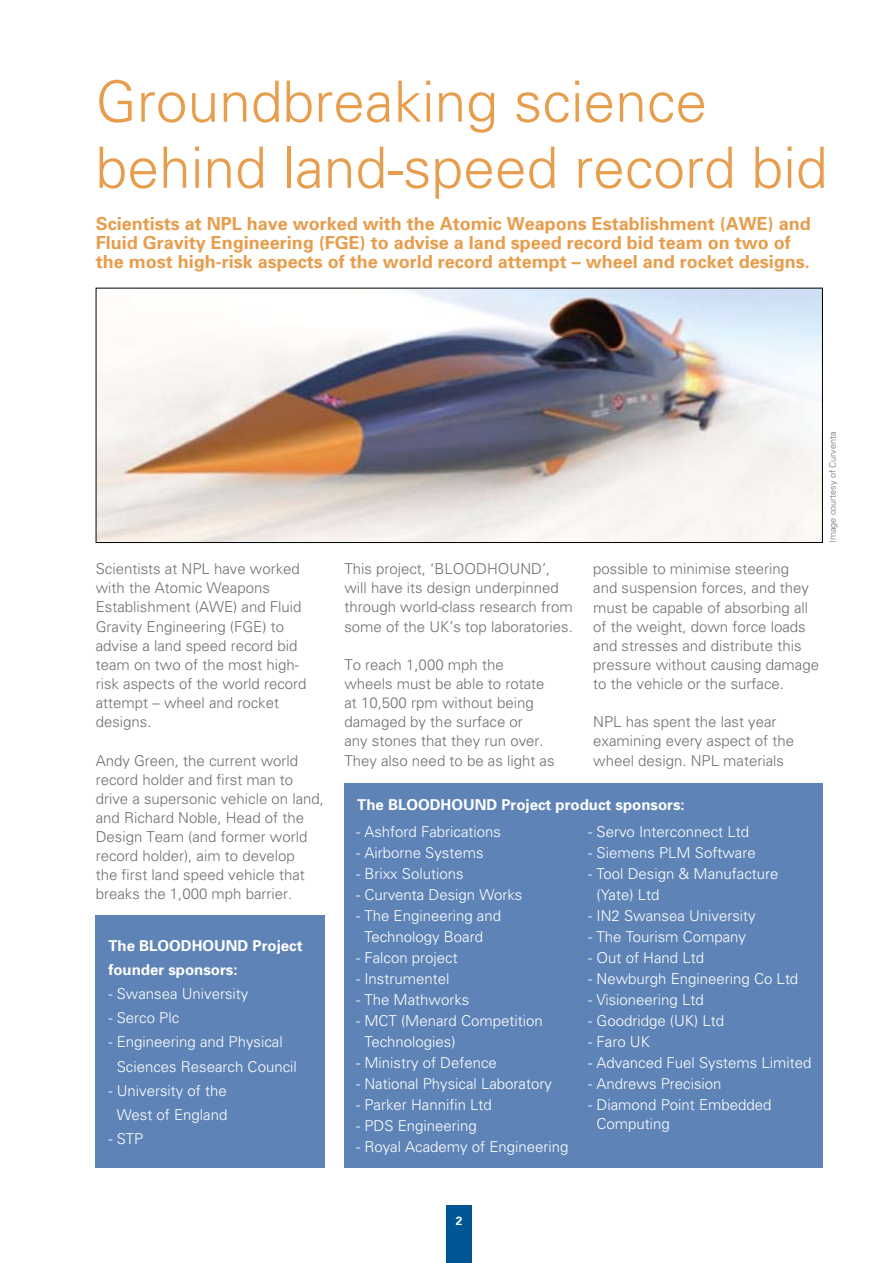
<style>
.page{position:relative;width:893px;height:1263px;background:#fff}
.page>*{position:absolute;margin:0;border:0;box-sizing:border-box;transform-origin:0 0}
.t1{font:300 57px/66px "Univers";color:#e79d4c}
.t2{font:700 18px/19.2px "Univers";color:#e79d4c}
.t3{font:300 15px/19.2px "Univers";color:#6d6f71}
.t4{font:300 15px/21px "Univers";color:#fff}
.t5{font:700 15px/24px "Univers";color:#fff}
.t6{font:700 12px "Univers";color:#fff}
.t7{font:300 9px "Univers";color:#6d6f71}
</style>
<div class="page">
<div style="left:344px;top:783px;width:479px;height:385px;background:#5e84b7"></div>
<img style="left:98px;top:290px;width:723px;height:251px">
<div style="left:96px;top:288px;width:727px;height:255px;border:1px solid #000"></div>
<div style="left:96px;top:915px;width:229px;height:253px;background:#5e84b7"></div>
<div style="left:446px;top:1205px;width:26px;height:58px;background:#005596"></div>
<h1 class="t1" style="left:96px;top:69px;width:733px">Groundbreaking science behind land-speed record bid</h1>
<p class="t2" style="left:96px;top:214px;width:717px">Scientists at NPL have worked with the Atomic Weapons Establishment (AWE) and<br>Fluid Gravity Engineering (FGE) to advise a land speed record bid team on two of the most high-risk aspects of the world record attempt – wheel and rocket designs.</p>
<p class="t3" style="left:96px;top:559px;width:212px">Scientists at NPL have worked with the Atomic Weapons<br>Establishment (AWE) and Fluid<br>Gravity Engineering (FGE) to advise a land speed record bid team on two of the most high&shy;risk aspects of the world record attempt – wheel and rocket designs.</p>
<p class="t3" style="left:96px;top:750px;width:230px">Andy Green, the current world record holder and first man to drive a supersonic vehicle on land, and Richard Noble, Head of the<br>Design Team (and former world record holder), aim to develop<br>the first land speed vehicle that breaks the 1,000 mph barrier.</p>
<p class="t5" style="left:108px;top:934px;width:196px">The BLOODHOUND Project founder sponsors:</p>
<p class="t4" style="left:108px;top:984px;width:142px">- Swansea University</p>
<p class="t4" style="left:108px;top:1008px;width:72px">- Serco Plc</p>
<p class="t4" style="left:117px;top:1030px;width:182px;line-height:24px;text-indent:-8px">- Engineering and Physical<br>Sciences Research Council</p>
<p class="t4" style="left:108px;top:1078px;width:120px;line-height:24px;text-align:center">- University of the<br>West of England</p>
<p class="t4" style="left:108px;top:1128px;width:37px">- STP</p>
<p class="t3" style="left:344px;top:559px;width:112px">This project, ‘Bloodhound</p>
<p class="t3" style="left:344px;top:559px;width:230px;text-indent:198px">’, will have its design underpinned through world-class research from some of the UK’s top laboratories.</p>
<p class="t3" style="left:344px;top:655px;width:212px">To reach 1,000 mph the wheels must be able to rotate at 10,500 rpm without being damaged by the surface or<br>any stones that they run over.<br>They also need to be as light as</p>
<p class="t3" style="left:593px;top:559px;width:227px">possible to minimise steering<br>and suspension forces, and they must be capable of absorbing all of the weight, down force loads and stresses and distribute this pressure without causing damage to the vehicle or the surface.</p>
<p class="t3" style="left:593px;top:712px;width:202px">NPL has spent the last year examining every aspect of the wheel design. NPL materials</p>
<p class="t7" style="left:827px;top:543px;width:113px;rotate:-90deg">Image courtesy of Curventa</p>
<p class="t5" style="left:357px;top:793px;width:329px">The BLOODHOUND Project product sponsors:</p>
<p class="t4" style="left:356px;top:821px;width:147px">- Ashford Fabrications</p>
<p class="t4" style="left:356px;top:842px;width:129px">- Airborne Systems</p>
<p class="t4" style="left:356px;top:863px;width:109px">- Brixx Solutions</p>
<p class="t4" style="left:356px;top:884px;width:168px">- Curventa Design Works</p>
<p class="t4" style="left:364px;top:905px;width:138px;text-indent:-8px">- The Engineering and<br>Technology Board</p>
<p class="t4" style="left:356px;top:947px;width:103px">- Falcon project</p>
<p class="t4" style="left:356px;top:968px;width:95px">- Instrumentel</p>
<p class="t4" style="left:356px;top:989px;width:115px">- The Mathworks</p>
<p class="t4" style="left:364px;top:1010px;width:180px;text-indent:-8px">- MCT (Menard Competition<br>Technologies)</p>
<p class="t4" style="left:356px;top:1052px;width:142px">- Ministry of Defence</p>
<p class="t4" style="left:356px;top:1073px;width:197px">- National Physical Laboratory</p>
<p class="t4" style="left:356px;top:1094px;width:137px">- Parker Hannifin Ltd</p>
<p class="t4" style="left:356px;top:1115px;width:122px">- PDS Engineering</p>
<p class="t4" style="left:356px;top:1136px;width:214px">- Royal Academy of Engineering</p>
<p class="t4" style="left:588px;top:821px;width:162px">- Servo Interconnect Ltd</p>
<p class="t4" style="left:588px;top:842px;width:169px">- Siemens PLM Software</p>
<p class="t4" style="left:597px;top:863px;width:183px;text-indent:-8px">- Tool Design &amp; Manufacture (Yate) Ltd</p>
<p class="t4" style="left:588px;top:905px;width:169px">- IN2 Swansea University</p>
<p class="t4" style="left:588px;top:926px;width:159px">- The Tourism Company</p>
<p class="t4" style="left:588px;top:947px;width:117px">- Out of Hand Ltd</p>
<p class="t4" style="left:588px;top:968px;width:212px">- Newburgh Engineering Co Ltd</p>
<p class="t4" style="left:588px;top:989px;width:117px">- Visioneering Ltd</p>
<p class="t4" style="left:588px;top:1010px;width:137px">- Goodridge (UK) Ltd</p>
<p class="t4" style="left:588px;top:1031px;width:63px">- Faro UK</p>
<p class="t4" style="left:588px;top:1052px;width:225px">- Advanced Fuel Systems Limited</p>
<p class="t4" style="left:588px;top:1073px;width:135px">- Andrews Precision</p>
<p class="t4" style="left:597px;top:1095px;width:177px;line-height:19.5px;text-indent:-8px">- Diamond Point Embedded<br>Computing</p>
<p class="t6" style="left:456px;top:1213px;width:8px">2</p>
</div>
